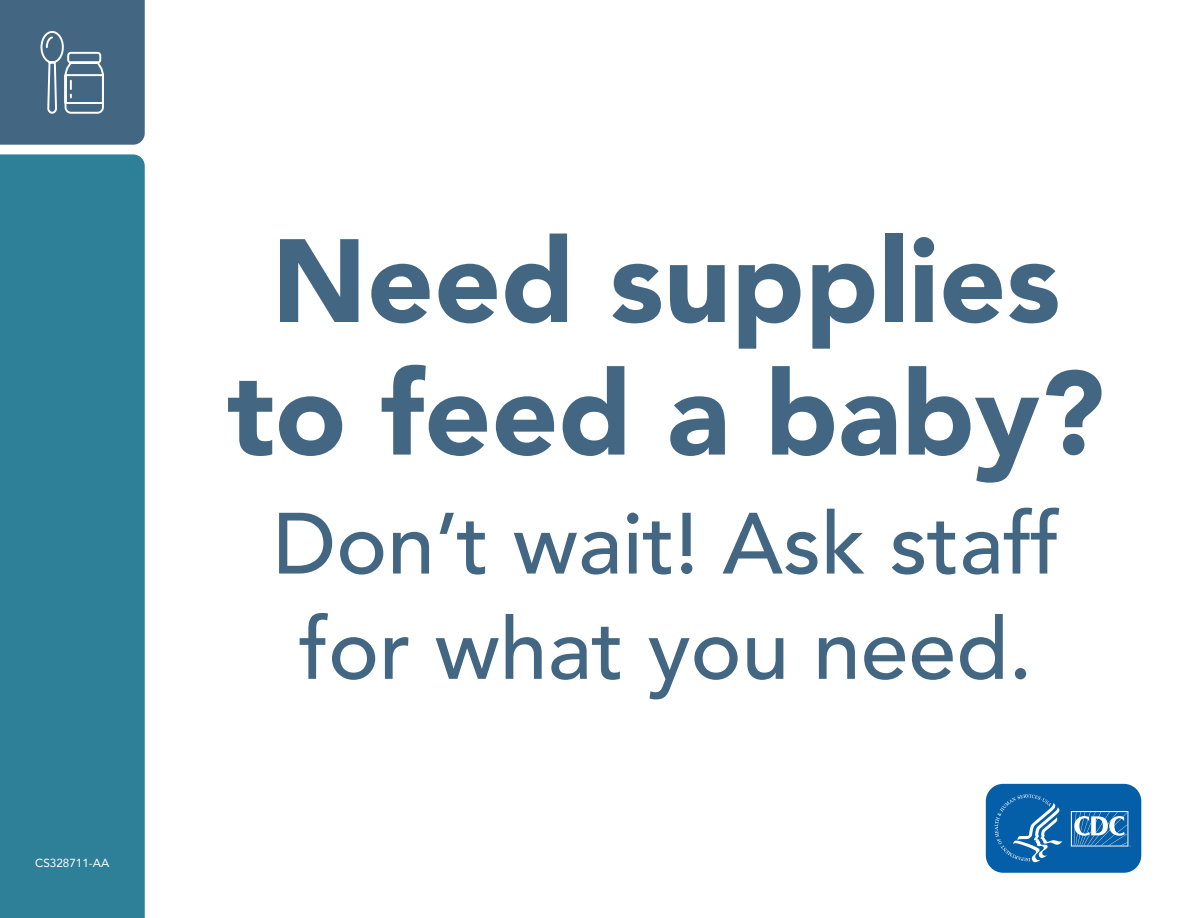
<style>
.page{position:relative;width:1188px;height:918px;background:#fff}
.page>*{position:absolute;margin:0;border:0;box-sizing:border-box;transform-origin:0 0}
.t1{font:900 117px/132.6px "Avenir";color:#436783;text-align:center}
.t2{font:500 85.8px/105.3px "Avenir";color:#436783;text-align:center}
.t3{font:11.7px "Avenir";color:#fff}
</style>
<div class="page">
<svg style="left:985px;top:783px;width:157px;height:90px;background:#2875b4"></svg>
<div style="left:0;top:258px;width:145px;height:660px;background:#2d8098"></div>
<svg style="left:0;top:0;width:145px;height:258px;background:#477b93"></svg>
<p class="t3" style="left:35px;top:854px;width:76px">CS328711-AA</p>
<h1 class="t1" style="left:227px;top:212px;width:879px">Need supplies to feed a baby?</h1>
<h2 class="t2" style="left:273px;top:486px;width:788px">Don’t wait! Ask staff for what you need.</h2>
</div>
